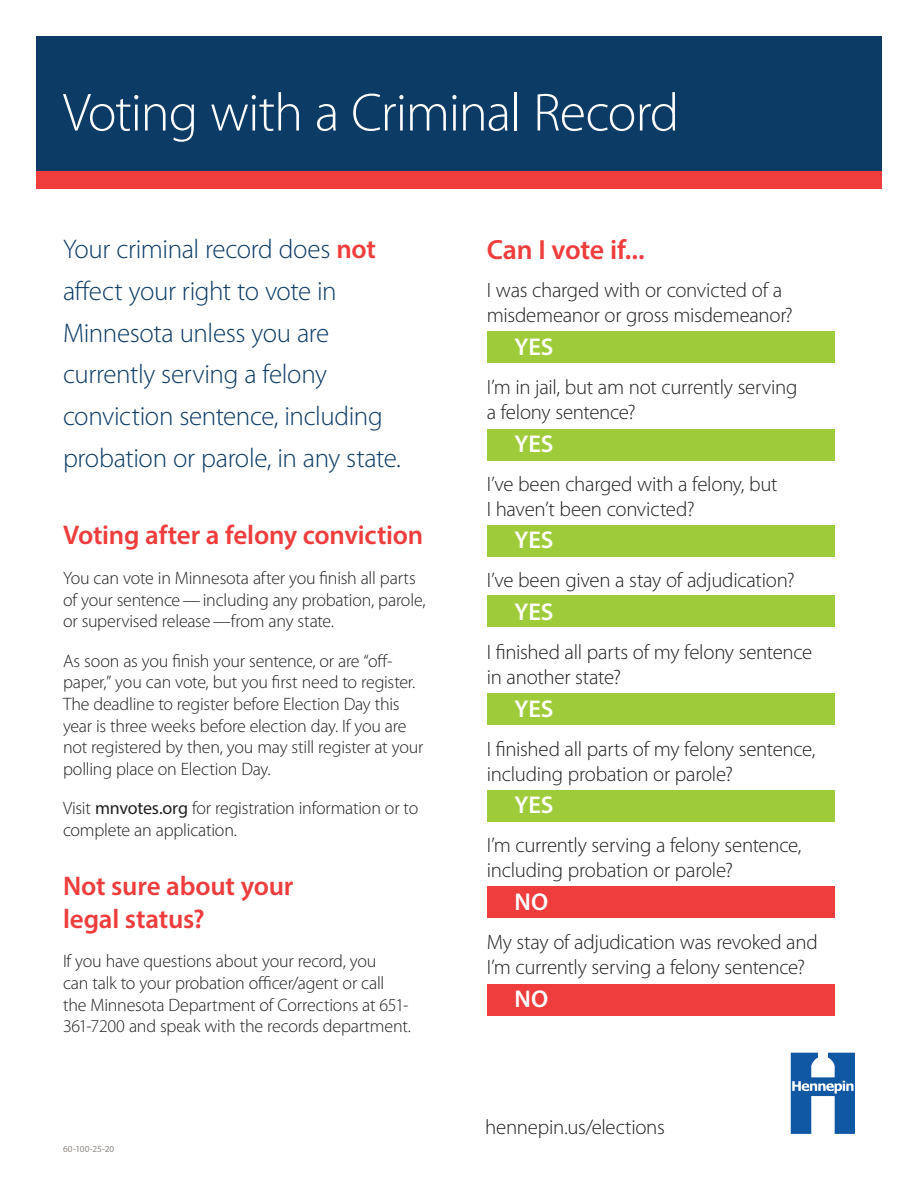
<style>
.page{position:relative;width:918px;height:1188px;background:#fff}
.page>*{position:absolute;margin:0;border:0;box-sizing:border-box;transform-origin:0 0}
.t1{font:300 54px "Myriad Pro";letter-spacing:-.02em;color:#fff}
.t2{font:600 27.75px "Myriad Pro";letter-spacing:-.01em;color:#ee3d3c}
.t3{font:300 27px/41.7px "Myriad Pro";letter-spacing:-.015em;color:#0c3b65}
.t4{font:600 27px/32.4px "Myriad Pro";letter-spacing:-.01em;color:#ee3d3c}
.t5{font:600 24.3px "Myriad Pro";letter-spacing:-.005em;color:#fff}
.t6{font:300 20.85px/25px "Myriad Pro";letter-spacing:-.015em;color:#231f20}
.t7{font:300 18px/21.6px "Myriad Pro";letter-spacing:-.015em;color:#231f20}
.t8{font:9.3px "Myriad Pro";letter-spacing:.005em;color:#918883}
.s1{font-weight:600;color:#ee3d3c}
.s2{font-weight:400}
</style>
<div class="page">
<div style="left:36px;top:36px;width:846px;height:135px;background:#0c3b65"></div>
<svg style="left:791px;top:1053px;width:64px;height:81px"></svg>
<div style="left:36px;top:171px;width:846px;height:18px;background:#ee3d3c"></div>
<div style="left:487px;top:887px;width:348px;height:31px;background:#ee3d3c"></div>
<div style="left:487px;top:984px;width:348px;height:31px;background:#ee3d3c"></div>
<div style="left:487px;top:331px;width:348px;height:32px;background:#9ecb3a"></div>
<div style="left:487px;top:429px;width:348px;height:31px;background:#9ecb3a"></div>
<div style="left:487px;top:525px;width:348px;height:31px;background:#9ecb3a"></div>
<div style="left:487px;top:596px;width:348px;height:31px;background:#9ecb3a"></div>
<div style="left:487px;top:693px;width:348px;height:31px;background:#9ecb3a"></div>
<div style="left:487px;top:790px;width:348px;height:32px;background:#9ecb3a"></div>
<h1 class="t1" style="left:63px;top:92px;width:618px">Voting with a Criminal Record</h1>
<h3 class="t3" style="left:63px;top:230px;width:339px">Your criminal record does <span class="s1">not </span>affect your right to vote in<br>Minnesota unless you are currently serving a felony conviction sentence, including probation or parole, in any state.</h3>
<h3 class="t4" style="left:63px;top:519px;width:362px">Voting after a felony conviction</h3>
<p class="t7" style="left:63px;top:568px;width:364px">You can vote in Minnesota after you finish all parts of your sentence — including any probation, parole, or supervised release —from any state.</p>
<p class="t7" style="left:63px;top:651px;width:362px">As soon as you finish your sentence, or are “off&shy;paper,” you can vote, but you first need to register.<br>The deadline to register before Election Day this year is three weeks before election day. If you are not registered by then, you may still register at your polling place on Election Day.</p>
<p class="t7" style="left:63px;top:799px;width:357px">Visit <span class="s2">mnvotes.org</span> for registration information or to complete an application.</p>
<h3 class="t4" style="left:63px;top:870px;width:232px">Not sure about your legal status?</h3>
<p class="t7" style="left:63px;top:952px;width:349px">If you have questions about your record, you<br>can talk to your probation officer/agent or call the Minnesota Department of Corrections at 651- 361-7200 and speak with the records department.</p>
<p class="t8" style="left:63px;top:1144px;width:53px">60-100-25-20</p>
<h2 class="t2" style="left:487px;top:233px;width:159px">Can I vote if...</h2>
<p class="t6" style="left:487px;top:279px;width:307px">I was charged with or convicted of a misdemeanor or gross misdemeanor?</p>
<h3 class="t5" style="left:515px;top:333px;width:40px">YES</h3>
<p class="t6" style="left:487px;top:376px;width:312px">I’m in jail, but am not currently serving a felony sentence?</p>
<h3 class="t5" style="left:515px;top:429px;width:40px">YES</h3>
<p class="t6" style="left:487px;top:473px;width:292px">I’ve been charged with a felony, but<br>I haven’t been convicted?</p>
<h3 class="t5" style="left:515px;top:526px;width:40px">YES</h3>
<p class="t6" style="left:487px;top:569px;width:310px">I’ve been given a stay of adjudication?</p>
<h3 class="t5" style="left:515px;top:598px;width:40px">YES</h3>
<p class="t6" style="left:487px;top:641px;width:327px">I finished all parts of my felony sentence in another state?</p>
<h3 class="t5" style="left:515px;top:694px;width:40px">YES</h3>
<p class="t6" style="left:487px;top:738px;width:330px">I finished all parts of my felony sentence, including probation or parole?</p>
<h3 class="t5" style="left:515px;top:791px;width:40px">YES</h3>
<p class="t6" style="left:487px;top:834px;width:316px">I’m currently serving a felony sentence, including probation or parole?</p>
<h3 class="t5" style="left:515px;top:888px;width:35px">NO</h3>
<p class="t6" style="left:487px;top:931px;width:332px">My stay of adjudication was revoked and<br>I’m currently serving a felony sentence?</p>
<h3 class="t5" style="left:515px;top:984px;width:35px">NO</h3>
<p class="t6" style="left:485px;top:1116px;width:181px">hennepin.us/elections</p>
</div>
